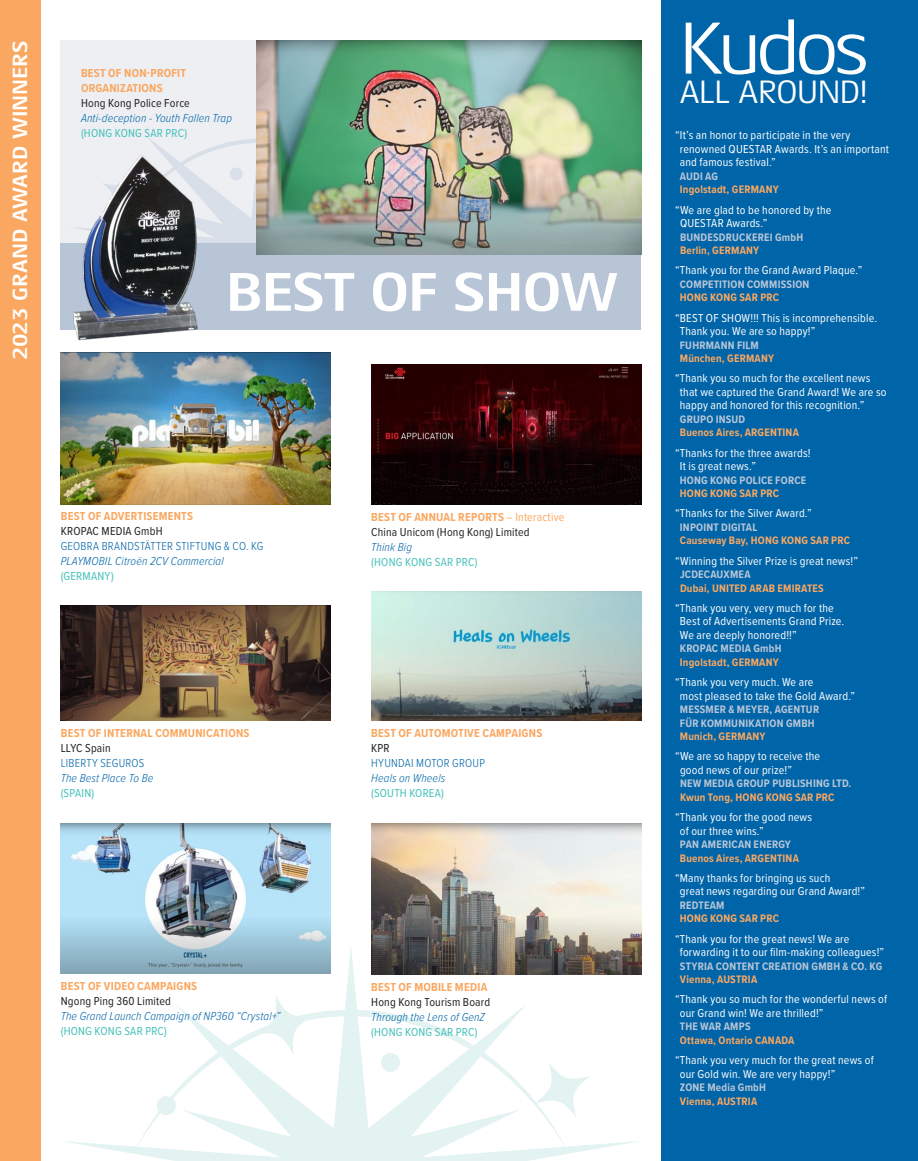
<style>
.page{position:relative;width:918px;height:1161px;background:#fff}
.page>*{position:absolute;margin:0;border:0;box-sizing:border-box;transform-origin:0 0}
.t1{font:75px "Aeonis LT Pro";letter-spacing:-.065em;color:#fff}
.t2{font:700 55.5px "Aeonis LT Pro";letter-spacing:-.025em;color:#fff}
.t3{font:33px "Aeonis LT Pro";letter-spacing:-.03em;color:#fff}
.t4{font:700 21px "Aeonis LT Pro";letter-spacing:-.005em;color:#fff}
.t5{font:12px/13.5px "Proxima Nova Cond";letter-spacing:.015em;color:#fff}
.t6{font:italic 300 12px "Proxima Nova Cond";letter-spacing:.01em;color:#0064a8}
.t7{font:12px/15px "Proxima Nova Cond";letter-spacing:.015em;color:#231f20}
.t8{font:700 12px/15px "Proxima Nova Cond";letter-spacing:.02em;color:#faa861}
.t9{font:12px "Proxima Nova Cond";letter-spacing:.02em;color:#47c1bb}
.t10{font:300 12px "Proxima Nova Cond";letter-spacing:.02em;color:#0064a8}
.t11{font:700 11.25px "Proxima Nova Cond";letter-spacing:.02em;color:#faa861}
.t12{font:700 11.25px/13.5px "Proxima Nova Cond";letter-spacing:.02em;color:#b8c5d6}
.s1{font-weight:700;color:#faa861}
.s2{color:#faa861}
</style>
<div class="page">
<svg style="left:64px;top:949px;width:577px;height:212px"></svg>
<svg style="left:135px;top:1010px;width:432px;height:141px"></svg>
<svg style="left:534px;top:1062px;width:56px;height:55px"></svg>
<svg style="left:380px;top:1052px;width:21px;height:21px"></svg>
<svg style="left:156px;top:1095px;width:21px;height:21px"></svg>
<svg style="left:255px;top:995px;width:59px;height:60px"></svg>
<div style="left:61px;top:40px;width:580px;height:260px;background:#edeff3"></div>
<svg style="left:147px;top:95px;width:110px;height:148px"></svg>
<div style="left:61px;top:243px;width:580px;height:86px;background:#b8c5d6"></div>
<div style="left:0;top:0;width:40px;height:1161px;background:#faa861"></div>
<div style="left:662px;top:0;width:256px;height:1161px;background:#0064a8"></div>
<img style="left:61px;top:352px;width:270px;height:152px">
<img style="left:371px;top:365px;width:270px;height:139px">
<img style="left:371px;top:591px;width:270px;height:129px">
<img style="left:61px;top:605px;width:270px;height:115px">
<img style="left:371px;top:823px;width:270px;height:151px">
<img style="left:257px;top:40px;width:384px;height:215px">
<img style="left:61px;top:823px;width:270px;height:151px">
<img style="left:72px;top:154px;width:128px;height:187px">
<h3 class="t4" style="left:8px;top:360px;width:321px;rotate:-90deg">2023 GRAND AWARD WINNERS</h3>
<p class="t8" style="left:81px;top:65px;width:107px">BEST OF NON-PROFIT<br>ORGANIZATIONS</p>
<p class="t7" style="left:81px;top:95px;width:110px">Hong Kong Police Force</p>
<p class="t6" style="left:81px;top:109px;width:153px">Anti-deception - Youth Fallen Trap</p>
<p class="t9" style="left:81px;top:124px;width:108px">(HONG KONG SAR PRC)</p>
<h2 class="t2" style="left:226px;top:262px;width:394px">BEST OF SHOW</h2>
<p class="t8" style="left:61px;top:509px;width:134px">BEST OF ADVERTISEMENTS</p>
<p class="t7" style="left:61px;top:524px;width:103px">KROPAC MEDIA GmbH</p>
<p class="t10" style="left:61px;top:538px;width:204px">GEOBRA BRANDSTÄTTER STIFTUNG &amp; CO. KG</p>
<p class="t6" style="left:61px;top:553px;width:164px">PLAYMOBIL Citroën 2CV Commercial</p>
<p class="t9" style="left:61px;top:568px;width:55px">(GERMANY)</p>
<p class="t8" style="left:61px;top:725px;width:190px">BEST OF INTERNAL COMMUNICATIONS</p>
<p class="t7" style="left:61px;top:740px;width:51px">LLYC Spain</p>
<p class="t10" style="left:61px;top:754px;width:85px">LIBERTY SEGUROS</p>
<p class="t6" style="left:61px;top:769px;width:94px">The Best Place To Be</p>
<p class="t9" style="left:61px;top:784px;width:35px">(SPAIN)</p>
<p class="t7" style="left:371px;top:509px;width:195px"><span class="s1">BEST OF ANNUAL REPORTS</span> <span class="s2">– Interactive<br></span>China Unicom (Hong Kong) Limited</p>
<p class="t6" style="left:371px;top:538px;width:42px">Think Big</p>
<p class="t9" style="left:371px;top:553px;width:108px">(HONG KONG SAR PRC)</p>
<p class="t8" style="left:371px;top:725px;width:173px">BEST OF AUTOMOTIVE CAMPAIGNS</p>
<p class="t7" style="left:371px;top:740px;width:20px">KPR</p>
<p class="t10" style="left:371px;top:754px;width:115px">HYUNDAI MOTOR GROUP</p>
<p class="t6" style="left:371px;top:769px;width:76px">Heals on Wheels</p>
<p class="t9" style="left:371px;top:784px;width:74px">(SOUTH KOREA)</p>
<p class="t8" style="left:61px;top:978px;width:138px">BEST OF VIDEO CAMPAIGNS</p>
<p class="t7" style="left:61px;top:993px;width:112px">Ngong Ping 360 Limited</p>
<p class="t6" style="left:61px;top:1007px;width:221px">The Grand Launch Campaign of NP360 “Crystal+”</p>
<p class="t9" style="left:61px;top:1022px;width:108px">(HONG KONG SAR PRC)</p>
<p class="t8" style="left:371px;top:979px;width:118px">BEST OF MOBILE MEDIA</p>
<p class="t7" style="left:371px;top:994px;width:120px">Hong Kong Tourism Board</p>
<p class="t6" style="left:371px;top:1008px;width:115px">Through the Lens of GenZ</p>
<p class="t9" style="left:371px;top:1023px;width:108px">(HONG KONG SAR PRC)</p>
<h1 class="t1" style="left:679px;top:7px;width:192px">Kudos</h1>
<h3 class="t3" style="left:680px;top:74px;width:190px">ALL AROUND!</h3>
<p class="t5" style="left:680px;top:128px;width:211px;text-indent:-5px">“It’s an honor to participate in the very renowned QUESTAR Awards. It’s an important and famous festival.”</p>
<p class="t12" style="left:680px;top:169px;width:40px">AUDI AG</p>
<p class="t11" style="left:680px;top:181px;width:101px">Ingolstadt, GERMANY</p>
<p class="t5" style="left:680px;top:202px;width:153px;text-indent:-5px">“We are glad to be honored by the<br>QUESTAR Awards.”</p>
<p class="t12" style="left:680px;top:230px;width:125px">BUNDESDRUCKEREI GmbH</p>
<p class="t11" style="left:680px;top:242px;width:81px">Berlin, GERMANY</p>
<p class="t5" style="left:675px;top:263px;width:189px">“Thank you for the Grand Award Plaque.”</p>
<p class="t12" style="left:680px;top:277px;width:131px">COMPETITION COMMISSION</p>
<p class="t11" style="left:680px;top:289px;width:101px">HONG KONG SAR PRC</p>
<p class="t5" style="left:680px;top:310px;width:199px;text-indent:-5px">“BEST OF SHOW!!! This is incomprehensible.<br>Thank you. We are so happy!”</p>
<p class="t12" style="left:680px;top:338px;width:81px">FUHRMANN FILM</p>
<p class="t11" style="left:680px;top:350px;width:96px">München, GERMANY</p>
<p class="t5" style="left:680px;top:371px;width:208px;text-indent:-5px">“Thank you so much for the excellent news that we captured the Grand Award! We are so happy and honored for this recognition.”</p>
<p class="t12" style="left:680px;top:412px;width:67px">GRUPO INSUD</p>
<p class="t11" style="left:680px;top:424px;width:121px">Buenos Aires, ARGENTINA</p>
<p class="t5" style="left:680px;top:445px;width:132px;text-indent:-5px">“Thanks for the three awards!<br>It is great news.”</p>
<p class="t12" style="left:680px;top:473px;width:128px">HONG KONG POLICE FORCE</p>
<p class="t11" style="left:680px;top:485px;width:101px">HONG KONG SAR PRC</p>
<p class="t5" style="left:675px;top:506px;width:138px">“Thanks for the Silver Award.”</p>
<p class="t12" style="left:680px;top:520px;width:79px">INPOINT DIGITAL</p>
<p class="t11" style="left:680px;top:532px;width:172px">Causeway Bay, HONG KONG SAR PRC</p>
<p class="t5" style="left:675px;top:553px;width:185px">“Winning the Silver Prize is great news!”</p>
<p class="t12" style="left:680px;top:567px;width:72px">JCDECAUXMEA</p>
<p class="t11" style="left:680px;top:580px;width:145px">Dubai, UNITED ARAB EMIRATES</p>
<p class="t5" style="left:680px;top:601px;width:166px;text-indent:-5px">“Thank you very, very much for the<br>Best of Advertisements Grand Prize.<br>We are deeply honored!!”</p>
<p class="t12" style="left:680px;top:642px;width:103px">KROPAC MEDIA GmbH</p>
<p class="t11" style="left:680px;top:654px;width:101px">Ingolstadt, GERMANY</p>
<p class="t5" style="left:680px;top:675px;width:177px;text-indent:-5px">“Thank you very much. We are<br>most pleased to take the Gold Award.”</p>
<p class="t12" style="left:680px;top:702px;width:141px">MESSMER &amp; MEYER, AGENTUR<br>FÜR KOMMUNIKATION GMBH</p>
<p class="t11" style="left:680px;top:728px;width:87px">Munich, GERMANY</p>
<p class="t5" style="left:680px;top:749px;width:142px;text-indent:-5px">“We are so happy to receive the good news of our prize!”</p>
<p class="t12" style="left:680px;top:777px;width:173px">NEW MEDIA GROUP PUBLISHING LTD.</p>
<p class="t11" style="left:680px;top:789px;width:156px">Kwun Tong, HONG KONG SAR PRC</p>
<p class="t5" style="left:680px;top:810px;width:134px;text-indent:-5px">“Thank you for the good news of our three wins.”</p>
<p class="t12" style="left:680px;top:837px;width:113px">PAN AMERICAN ENERGY</p>
<p class="t11" style="left:680px;top:850px;width:121px">Buenos Aires, ARGENTINA</p>
<p class="t5" style="left:680px;top:871px;width:187px;text-indent:-5px">“Many thanks for bringing us such<br>great news regarding our Grand Award!”</p>
<p class="t12" style="left:680px;top:898px;width:46px">REDTEAM</p>
<p class="t11" style="left:680px;top:910px;width:101px">HONG KONG SAR PRC</p>
<p class="t5" style="left:680px;top:931px;width:206px;text-indent:-5px">“Thank you for the great news! We are forwarding it to our film-making colleagues!”</p>
<p class="t12" style="left:680px;top:959px;width:204px">STYRIA CONTENT CREATION GMBH &amp; CO. KG</p>
<p class="t11" style="left:680px;top:971px;width:79px">Vienna, AUSTRIA</p>
<p class="t5" style="left:680px;top:992px;width:209px;text-indent:-5px">“Thank you so much for the wonderful news of our Grand win! We are thrilled!”</p>
<p class="t12" style="left:680px;top:1020px;width:72px">THE WAR AMPS</p>
<p class="t11" style="left:680px;top:1032px;width:116px">Ottawa, Ontario CANADA</p>
<p class="t5" style="left:680px;top:1053px;width:195px;text-indent:-5px">“Thank you very much for the great news of our Gold win. We are very happy!”</p>
<p class="t12" style="left:680px;top:1080px;width:88px">ZONE Media GmbH</p>
<p class="t11" style="left:680px;top:1093px;width:79px">Vienna, AUSTRIA</p>
</div>
